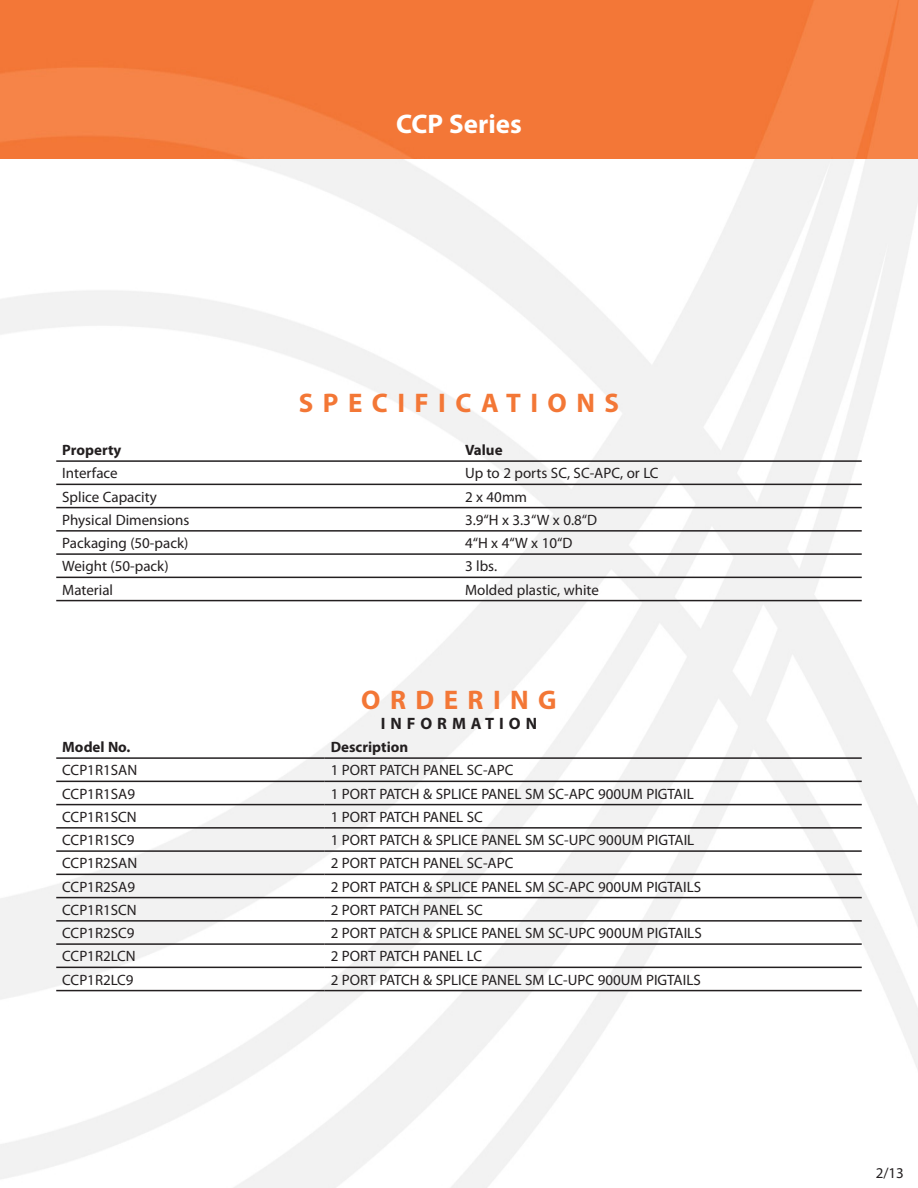
<style>
.page{position:relative;width:918px;height:1188px;background:#fff}
.page>*{position:absolute;margin:0;border:0;box-sizing:border-box;transform-origin:0 0}
.t1{font:700 27px "Myriad Pro";letter-spacing:.35em;color:#f37736}
.t2{font:700 27px "Myriad Pro";color:#fff}
.t3{font:700 16.5px "Myriad Pro";letter-spacing:.3em;color:#231f20}
.t4{font:15px "Myriad Pro";color:#231f20}
.t5{font:700 15px "Myriad Pro";color:#231f20}
</style>
<div class="page">
<img style="left:0;top:0;width:918px;height:159px">
<hr style="left:56px;top:757px;width:269px;height:2px;background:#231f20">
<hr style="left:325px;top:757px;width:537px;height:2px;background:#231f20">
<hr style="left:56px;top:781px;width:269px;height:1px;background:#231f20">
<hr style="left:325px;top:781px;width:537px;height:1px;background:#231f20">
<hr style="left:56px;top:804px;width:269px;height:1px;background:#231f20">
<hr style="left:325px;top:804px;width:537px;height:1px;background:#231f20">
<hr style="left:56px;top:827px;width:269px;height:2px;background:#231f20">
<hr style="left:325px;top:827px;width:537px;height:2px;background:#231f20">
<hr style="left:56px;top:850px;width:269px;height:2px;background:#231f20">
<hr style="left:325px;top:850px;width:537px;height:2px;background:#231f20">
<hr style="left:56px;top:874px;width:269px;height:1px;background:#231f20">
<hr style="left:325px;top:874px;width:537px;height:1px;background:#231f20">
<hr style="left:56px;top:897px;width:269px;height:1px;background:#231f20">
<hr style="left:325px;top:897px;width:537px;height:1px;background:#231f20">
<hr style="left:56px;top:920px;width:269px;height:2px;background:#231f20">
<hr style="left:325px;top:920px;width:537px;height:2px;background:#231f20">
<hr style="left:56px;top:943px;width:269px;height:2px;background:#231f20">
<hr style="left:325px;top:943px;width:537px;height:2px;background:#231f20">
<hr style="left:56px;top:967px;width:269px;height:1px;background:#231f20">
<hr style="left:325px;top:967px;width:537px;height:1px;background:#231f20">
<hr style="left:56px;top:990px;width:269px;height:1px;background:#231f20">
<hr style="left:325px;top:990px;width:537px;height:1px;background:#231f20">
<hr style="left:56px;top:460px;width:403px;height:2px;background:#231f20">
<hr style="left:459px;top:460px;width:403px;height:2px;background:#231f20">
<hr style="left:56px;top:484px;width:403px;height:1px;background:#231f20">
<hr style="left:459px;top:484px;width:403px;height:1px;background:#231f20">
<hr style="left:56px;top:507px;width:403px;height:1px;background:#231f20">
<hr style="left:459px;top:507px;width:403px;height:1px;background:#231f20">
<hr style="left:56px;top:530px;width:403px;height:2px;background:#231f20">
<hr style="left:459px;top:530px;width:403px;height:2px;background:#231f20">
<hr style="left:56px;top:553px;width:403px;height:2px;background:#231f20">
<hr style="left:459px;top:553px;width:403px;height:2px;background:#231f20">
<hr style="left:56px;top:577px;width:403px;height:1px;background:#231f20">
<hr style="left:459px;top:577px;width:403px;height:1px;background:#231f20">
<hr style="left:56px;top:600px;width:403px;height:1px;background:#231f20">
<hr style="left:459px;top:600px;width:403px;height:1px;background:#231f20">
<p class="t2" style="left:396px;top:106px;width:127px">CCP Series</p>
<p class="t1" style="left:299px;top:386px;width:322px">SPECIFICATIONS</p>
<p class="t5" style="left:62px;top:440px;width:61px">Property</p>
<p class="t5" style="left:465px;top:440px;width:39px">Value</p>
<p class="t4" style="left:62px;top:464px;width:57px">Interface</p>
<p class="t4" style="left:465px;top:464px;width:195px">Up to 2 ports SC, SC-APC, or LC</p>
<p class="t4" style="left:62px;top:487px;width:96px">Splice Capacity</p>
<p class="t4" style="left:465px;top:487px;width:64px">2 x 40mm</p>
<p class="t4" style="left:62px;top:511px;width:129px">Physical Dimensions</p>
<p class="t4" style="left:465px;top:511px;width:134px">3.9“H x 3.3“W x 0.8“D</p>
<p class="t4" style="left:62px;top:534px;width:128px">Packaging (50-pack)</p>
<p class="t4" style="left:465px;top:534px;width:109px">4“H x 4“W x 10“D</p>
<p class="t4" style="left:62px;top:557px;width:108px">Weight (50-pack)</p>
<p class="t4" style="left:465px;top:557px;width:34px">3 lbs.</p>
<p class="t4" style="left:62px;top:580px;width:52px">Material</p>
<p class="t4" style="left:465px;top:580px;width:136px">Molded plastic, white</p>
<p class="t1" style="left:361px;top:683px;width:197px">ORDERING</p>
<p class="t3" style="left:381px;top:713px;width:158px">INFORMATION</p>
<p class="t5" style="left:62px;top:737px;width:70px">Model No.</p>
<p class="t5" style="left:331px;top:737px;width:79px">Description</p>
<p class="t4" style="left:62px;top:761px;width:76px">CCP1R1SAN</p>
<p class="t4" style="left:331px;top:761px;width:184px">1 PORT PATCH PANEL SC-APC</p>
<p class="t4" style="left:62px;top:784px;width:74px">CCP1R1SA9</p>
<p class="t4" style="left:331px;top:784px;width:365px">1 PORT PATCH &amp; SPLICE PANEL SM SC-APC 900UM PIGTAIL</p>
<p class="t4" style="left:62px;top:808px;width:76px">CCP1R1SCN</p>
<p class="t4" style="left:331px;top:808px;width:154px">1 PORT PATCH PANEL SC</p>
<p class="t4" style="left:62px;top:831px;width:74px">CCP1R1SC9</p>
<p class="t4" style="left:331px;top:831px;width:365px">1 PORT PATCH &amp; SPLICE PANEL SM SC-UPC 900UM PIGTAIL</p>
<p class="t4" style="left:62px;top:854px;width:76px">CCP1R2SAN</p>
<p class="t4" style="left:331px;top:854px;width:184px">2 PORT PATCH PANEL SC-APC</p>
<p class="t4" style="left:62px;top:877px;width:74px">CCP1R2SA9</p>
<p class="t4" style="left:331px;top:877px;width:372px">2 PORT PATCH &amp; SPLICE PANEL SM SC-APC 900UM PIGTAILS</p>
<p class="t4" style="left:62px;top:901px;width:76px">CCP1R1SCN</p>
<p class="t4" style="left:331px;top:901px;width:154px">2 PORT PATCH PANEL SC</p>
<p class="t4" style="left:62px;top:924px;width:74px">CCP1R2SC9</p>
<p class="t4" style="left:331px;top:924px;width:373px">2 PORT PATCH &amp; SPLICE PANEL SM SC-UPC 900UM PIGTAILS</p>
<p class="t4" style="left:62px;top:947px;width:75px">CCP1R2LCN</p>
<p class="t4" style="left:331px;top:947px;width:153px">2 PORT PATCH PANEL LC</p>
<p class="t4" style="left:62px;top:970px;width:73px">CCP1R2LC9</p>
<p class="t4" style="left:331px;top:970px;width:372px">2 PORT PATCH &amp; SPLICE PANEL SM LC-UPC 900UM PIGTAILS</p>
<p class="t4" style="left:876px;top:1163px;width:30px">2/13</p>
</div>
